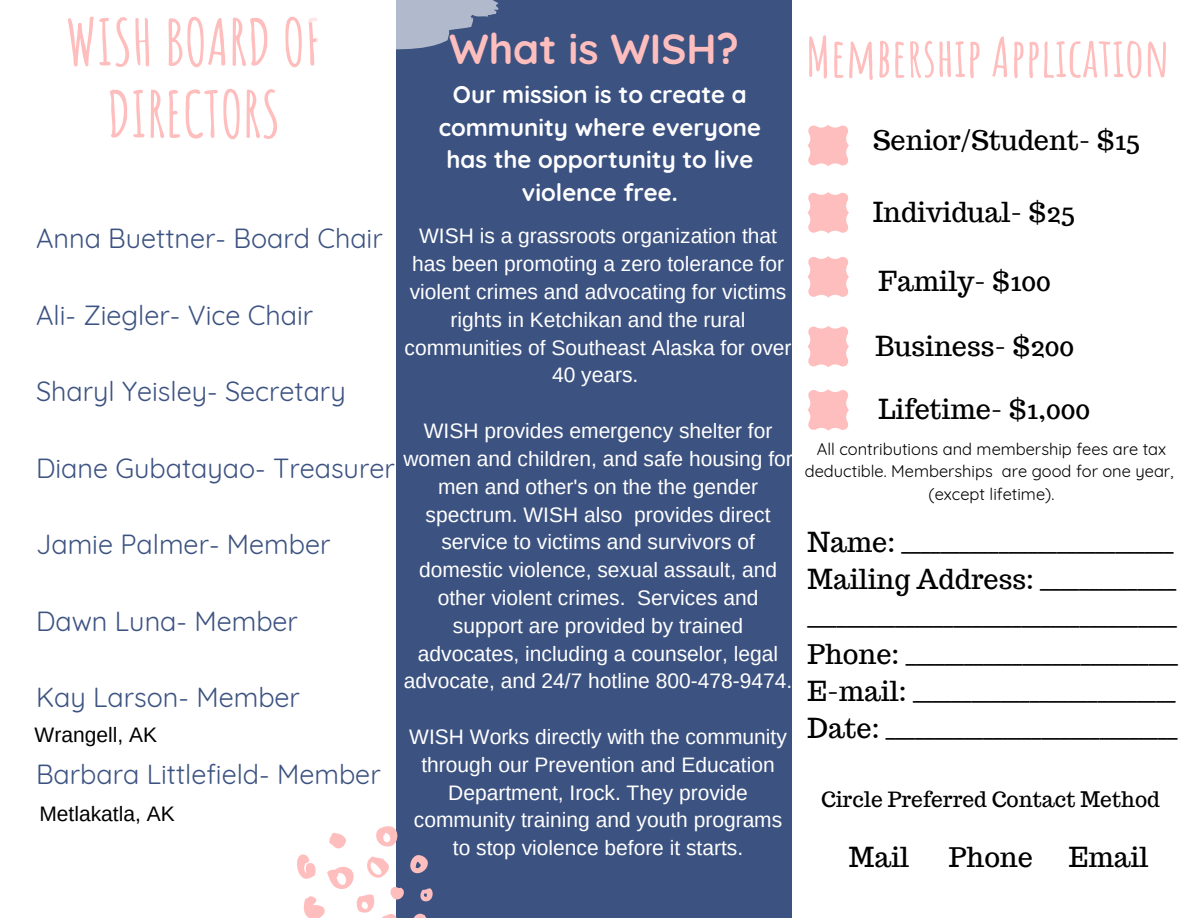
<style>
.page{position:relative;width:1188px;height:918px;background:#fff}
.page>*{position:absolute;margin:0;border:0;box-sizing:border-box;transform-origin:0 0}
.t1{font:700 63px/72px "Amatic SC";color:#ffbebe;text-align:center}
.t2{font:700 54px "Amatic SC";color:#ffbebe}
.t3{font:700 42px "Quicksand";color:#ffbebe}
.t4{font:27px/37.2px "Trocchi";color:#000}
.t5{font:27px "Quicksand";color:#3c5281}
.t6{font:700 24px/32.7px "Quicksand";color:#fff;text-align:center}
.t7{font:21px/27.8px "Arimo";color:#fff;text-align:center}
.t8{font:21px "Trocchi";color:#000}
.t9{font:21px "Arimo";color:#000}
.t10{font:16.5px/22.5px "Quicksand";color:#000;text-align:center}
</style>
<div class="page">
<div style="left:396px;top:0;width:396px;height:918px;background:#3c5281"></div>
<svg style="left:396px;top:0;width:103px;height:49px"></svg>
<svg style="left:297px;top:826px;width:136px;height:92px"></svg>
<svg style="left:808px;top:125px;width:41px;height:41px;background:#ffc7c7"></svg>
<svg style="left:808px;top:192px;width:41px;height:41px;background:#ffc7c7"></svg>
<svg style="left:808px;top:256px;width:41px;height:42px;background:#ffc8c8"></svg>
<svg style="left:808px;top:326px;width:41px;height:41px;background:#ffc7c7"></svg>
<svg style="left:808px;top:389px;width:41px;height:42px;background:#ffc8c8"></svg>
<h1 class="t1" style="left:66px;top:5px;width:257px">WISH BOARD OF<br>DIRECTORS</h1>
<h3 class="t3" style="left:449px;top:22px;width:291px">What is WISH?</h3>
<p class="t6" style="left:439px;top:78px;width:324px">Our mission is to create a community where everyone has the opportunity to live violence free.</p>
<p class="t5" style="left:36px;top:221px;width:348px">Anna Buettner- Board Chair</p>
<p class="t5" style="left:36px;top:298px;width:279px">Ali- Ziegler- Vice Chair</p>
<p class="t5" style="left:36px;top:374px;width:311px">Sharyl Yeisley- Secretary</p>
<p class="t5" style="left:36px;top:451px;width:360px">Diane Gubatayao- Treasurer</p>
<p class="t5" style="left:36px;top:527px;width:296px">Jamie Palmer- Member</p>
<p class="t5" style="left:36px;top:604px;width:264px">Dawn Luna- Member</p>
<p class="t5" style="left:36px;top:680px;width:266px">Kay Larson- Member</p>
<p class="t9" style="left:35px;top:723px;width:124px">Wrangell, AK</p>
<p class="t5" style="left:36px;top:757px;width:346px">Barbara Littlefield- Member</p>
<p class="t9" style="left:39px;top:802px;width:137px">Metlakatla, AK</p>
<p class="t7" style="left:405px;top:222px;width:389px">WISH is a grassroots organization that has been promoting a zero tolerance for violent crimes and advocating for victims rights in Ketchikan and the rural communities of Southeast Alaska for over 40 years.</p>
<p class="t7" style="left:403px;top:417px;width:391px">WISH provides emergency shelter for women and children, and safe housing for men and other's on the the gender spectrum. WISH also provides direct service to victims and survivors of domestic violence, sexual assault, and other violent crimes. Services and support are provided by trained advocates, including a counselor, legal advocate, and 24/7 hotline 800-478-9474.</p>
<p class="t7" style="left:409px;top:723px;width:379px">WISH Works directly with the community through our Prevention and Education Department, Irock. They provide community training and youth programs to stop violence before it starts.</p>
<h2 class="t2" style="left:806px;top:22px;width:365px">Membership Application</h2>
<p class="t4" style="left:873px;top:122px;width:269px">Senior/Student- $15</p>
<p class="t4" style="left:873px;top:193px;width:204px">Individual- $25</p>
<p class="t4" style="left:879px;top:262px;width:174px">Family- $100</p>
<p class="t4" style="left:876px;top:327px;width:200px">Business- $200</p>
<p class="t4" style="left:879px;top:391px;width:213px">Lifetime- $1,000</p>
<p class="t10" style="left:805px;top:437px;width:370px">All contributions and membership fees are tax deductible. Memberships are good for one year, (except lifetime).</p>
<p class="t4" style="left:808px;top:524px;width:372px">Name: ____________________________ Mailing Address: ______________ ______________________________________ Phone: ____________________________ E-mail: ___________________________ Date: ______________________________</p>
<p class="t8" style="left:821px;top:786px;width:340px">Circle Preferred Contact Method</p>
<p class="t4" style="left:849px;top:838px;width:62px">Mail</p>
<p class="t4" style="left:949px;top:838px;width:86px">Phone</p>
<p class="t4" style="left:1069px;top:838px;width:81px">Email</p>
</div>
